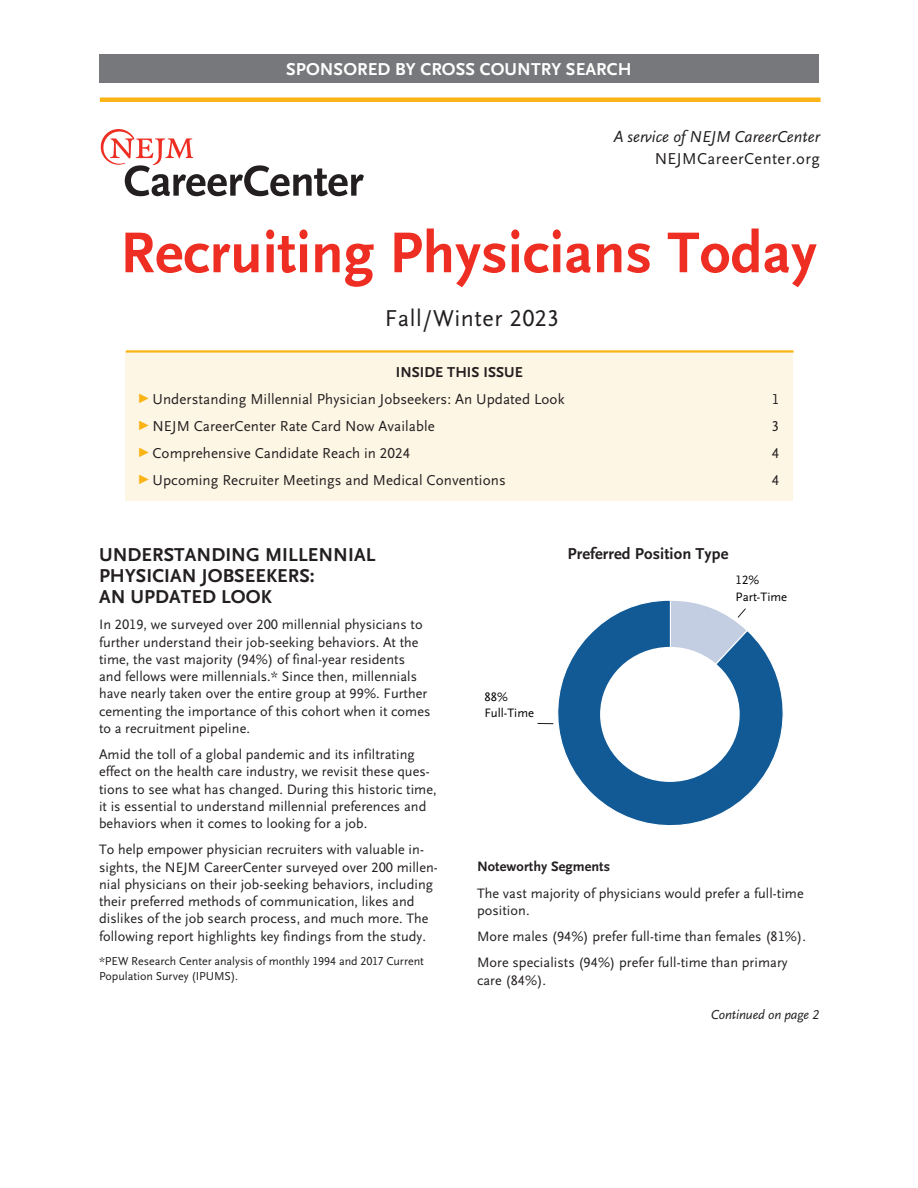
<style>
.page{position:relative;width:918px;height:1188px;background:#fff}
.page>*{position:absolute;margin:0;border:0;box-sizing:border-box;transform-origin:0 0}
.t1{font:700 60px "OTNEJM Scala Sans OSF";color:#ee2e22}
.t2{font:24px "OTNEJM Scala Sans LF";letter-spacing:.025em;color:#231f20}
.t3{font:700 19.5px/21px "OTNEJM Scala Sans LF";letter-spacing:.005em;color:#231f20}
.t4{font:700 18px "OTNEJM Scala Sans LF";letter-spacing:.005em;color:#fff}
.t5{font:italic 16.5px "OTNEJM Scala Sans LF";color:#231f20}
.t6{font:700 16.5px "OTNEJM Scala Sans LF";letter-spacing:.005em;color:#231f20}
.t7{font:16.5px "OTNEJM Scala Sans LF";letter-spacing:.025em;color:#231f20}
.t8{font:15px "OTNEJM Scala Sans LF";letter-spacing:.005em;color:#231f20}
.TOC_H1{font:700 15px "OTNEJM Scala Sans LF";letter-spacing:.005em;color:#231f20}
.TXT{font:14.25px/17.2px "OTNEJM Scala Sans LF";letter-spacing:.005em;color:#231f20}
.TXT-2{font:700 14.25px "OTNEJM Scala Sans LF";letter-spacing:.005em;color:#231f20}
.CONT_ON{font:italic 13.5px "OTNEJM Scala Sans LF";letter-spacing:-.01em;color:#231f20}
.t9{font:12.75px/16.2px "OTNEJM Scala Sans LF";color:#000001}
.PROMO_SOURCE1{font:12px/15px "OTNEJM Scala Sans LF";letter-spacing:-.005em;color:#231f20}
</style>
<div class="page">
<svg style="left:100px;top:129px;width:264px;height:67px"></svg>
<hr style="left:100px;top:98px;width:721px;height:4px;background:#fbb416">
<div style="left:126px;top:352px;width:667px;height:149px;background:#fef6e5"></div>
<hr style="left:126px;top:350px;width:668px;height:3px;background:#fbb416">
<svg style="left:546px;top:600px;width:238px;height:226px"></svg>
<div style="left:600px;top:647px;width:140px;height:135px;background:#fff;border-radius:50%"></div>
<svg style="left:538px;top:723px;width:15px;height:1px"></svg>
<svg style="left:669px;top:600px;width:80px;height:115px"></svg>
<div style="left:99px;top:54px;width:720px;height:28px;background:#76787b"></div>
<p class="t4" style="left:286px;top:59px;width:347px">SPONSORED BY CROSS COUNTRY SEARCH</p>
<p class="t5" style="left:614px;top:127px;width:208px">A service of NEJM CareerCenter</p>
<p class="t7" style="left:655px;top:150px;width:167px">NEJMCareerCenter.org</p>
<h1 class="t1" style="left:120px;top:220px;width:698px">Recruiting Physicians Today</h1>
<h2 class="t2" style="left:385px;top:305px;width:176px">Fall/Winter 2023</h2>
<p class="TOC_H1" style="left:396px;top:364px;width:129px">INSIDE THIS ISSUE</p>
<p class="t8" style="left:139px;top:391px;width:427px"><sup>▶</sup> Understanding Millennial Physician Jobseekers: An Updated Look</p>
<p class="t8" style="left:772px;top:391px;width:9px">1</p>
<p class="t8" style="left:139px;top:418px;width:297px"><sup>▶</sup> NEJM CareerCenter Rate Card Now Available</p>
<p class="t8" style="left:772px;top:418px;width:9px">3</p>
<p class="t8" style="left:139px;top:445px;width:272px"><sup>▶</sup> Comprehensive Candidate Reach in 2024</p>
<p class="t8" style="left:772px;top:445px;width:9px">4</p>
<p class="t8" style="left:139px;top:472px;width:368px"><sup>▶</sup> Upcoming Recruiter Meetings and Medical Conventions</p>
<p class="t8" style="left:772px;top:472px;width:9px">4</p>
<h1 class="t3" style="left:99px;top:545px;width:278px">UNDERSTANDING MILLENNIAL<br>PHYSICIAN JOBSEEKERS:<br>AN UPDATED LOOK</h1>
<p class="TXT" style="left:99px;top:616px;width:333px">In 2019, we surveyed over 200 millennial physicians to further understand their job-seeking behaviors. At the time, the vast majority (94%) of final-year residents and fellows were millennials.* Since then, millennials have nearly taken over the entire group at 99%. Further cementing the importance of this cohort when it comes to a recruitment pipeline.</p>
<p class="TXT" style="left:99px;top:746px;width:339px">Amid the toll of a global pandemic and its infiltrating effect on the health care industry, we revisit these ques&shy;tions to see what has changed. During this historic time, it is essential to understand millennial preferences and behaviors when it comes to looking for a job.</p>
<p class="TXT" style="left:99px;top:841px;width:340px">To help empower physician recruiters with valuable in&shy;sights, the NEJM CareerCenter surveyed over 200 millen&shy;nial physicians on their job-seeking behaviors, including their preferred methods of communication, likes and dislikes of the job search process, and much more. The following report highlights key findings from the study.</p>
<p class="PROMO_SOURCE1" style="left:99px;top:953px;width:326px">*PEW Research Center analysis of monthly 1994 and 2017 Current<br>Population Survey (IPUMS).</p>
<h2 class="t6" style="left:567px;top:545px;width:163px">Preferred Position Type</h2>
<p class="t9" style="left:736px;top:573px;width:53px">12%<br>Part-Time</p>
<p class="t9" style="left:484px;top:689px;width:51px">88%<br>Full-Time</p>
<p class="TXT-2" style="left:477px;top:859px;width:135px">Noteworthy Segments</p>
<p class="TXT" style="left:477px;top:885px;width:328px">The vast majority of physicians would prefer a full-time position.</p>
<p class="TXT" style="left:477px;top:928px;width:331px">More males (94%) prefer full-time than females (81%).</p>
<p class="TXT" style="left:477px;top:954px;width:312px">More specialists (94%) prefer full-time than primary care (84%).</p>
<p class="CONT_ON" style="left:711px;top:1007px;width:110px">Continued on page 2</p>
</div>
